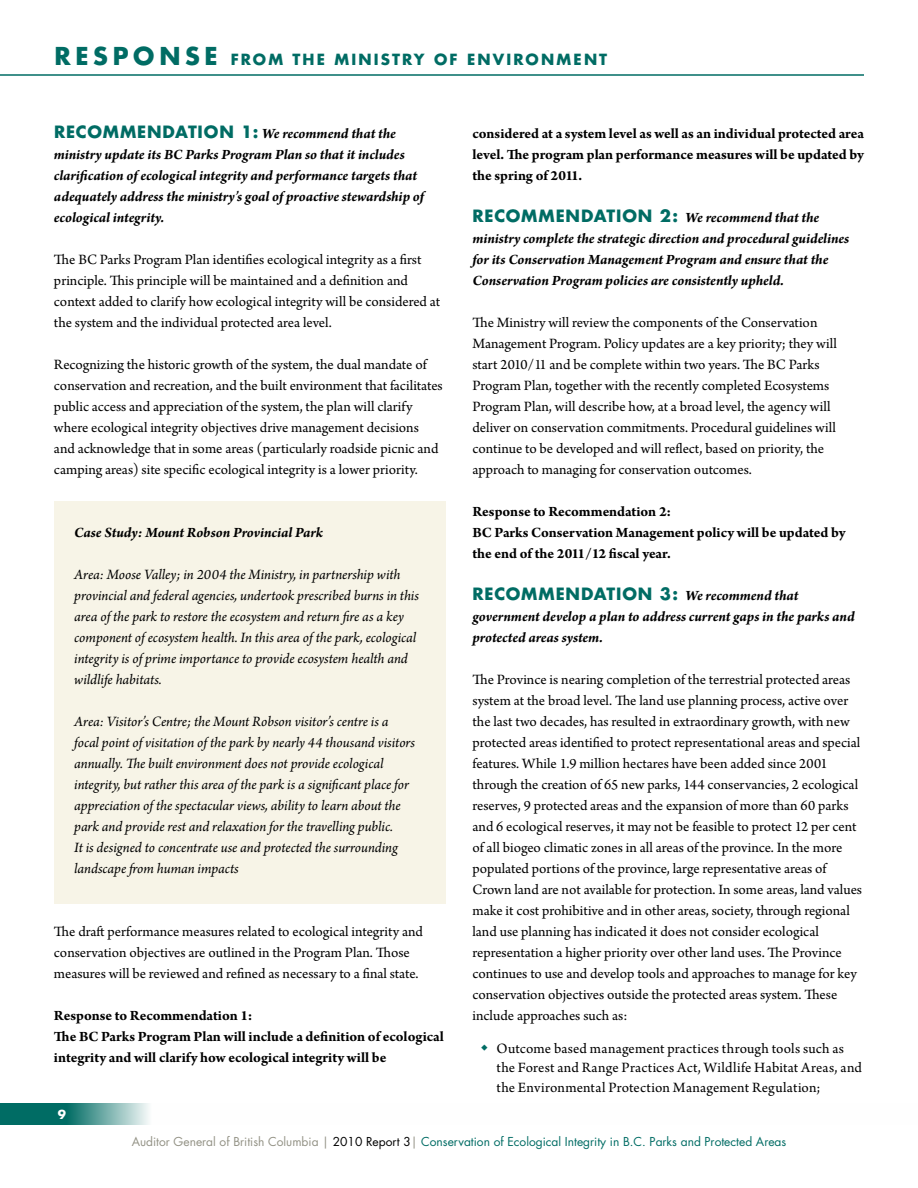
<style>
.page{position:relative;width:918px;height:1188px;background:#fff}
.page>*{position:absolute;margin:0;border:0;box-sizing:border-box;transform-origin:0 0}
.t1{font:700 24px "Futura";color:#006c64}
.t2{font:700 16.5px "Futura";color:#006c64}
.t3{font:15px/21px "Arno Pro";color:#000}
.t4{font:italic 15px/21px "Arno Pro";letter-spacing:-.005em;color:#000}
.t5{font:italic 700 15px/21px "Arno Pro";letter-spacing:-.005em;color:#000}
.t6{font:700 15px/21px "Arno Pro";letter-spacing:-.005em;color:#000}
.t7{font:700 15px "Futura";color:#006c64}
.t8{font:12px "Futura";color:#006c64}
.t9{font:700 12px "Futura";color:#fff}
.s1{font-family:"Futura";font-style:normal;font-size:16.5px;color:#006c64}
.s2{color:#939285}
.s3{color:#000}
</style>
<div class="page">
<svg style="left:0;top:1104px;width:149px;height:21px;background:#43928c"></svg>
<hr style="left:0;top:74px;width:864px;height:2px;background:#006c64">
<div style="left:54px;top:501px;width:392px;height:402px;background:#f7f4e7"></div>
<h1 class="t1" style="left:55px;top:40px;width:147px">RES PO NSE</h1>
<p class="t7" style="left:231px;top:49px;width:14px">FROM</p>
<p class="t7" style="left:292px;top:49px;width:12px">THE</p>
<p class="t7" style="left:334px;top:49px;width:58px">MINISTR</p>
<p class="t7" style="left:414px;top:49px;width:33px">Y OF</p>
<p class="t7" style="left:467px;top:49px;width:139px">ENVIRONME NT</p>
<p class="t5" style="left:54px;top:124px;width:372px;text-indent:93px"><span class="s1">NDAT IO N 1:</span> We recommend that the ministry update its BC Parks Program Plan so that it includes clarification of ecological integrity and performance targets that adequately address the ministry’s goal of proactive stewardship of ecological integrity.</p>
<p class="t3" style="left:54px;top:250px;width:388px">The BC Parks Program Plan identifies ecological integrity as a first principle. This principle will be maintained and a definition and context added to clarify how ecological integrity will be considered at the system and the individual protected area level.</p>
<p class="t3" style="left:54px;top:355px;width:390px">Recognizing the historic growth of the system, the dual mandate of conservation and recreation, and the built environment that facilitates public access and appreciation of the system, the plan will clarify where ecological integrity objectives drive management decisions and acknowledge that in some areas (particularly roadside picnic and camping areas) site specific ecological integrity is a lower priority.</p>
<p class="t2" style="left:54px;top:121px;width:27px">RECOMME</p>
<p class="t5" style="left:74px;top:523px;width:250px">Case Study: Mount Robson Provincial Park</p>
<p class="t4" style="left:74px;top:565px;width:346px">Area: Moose Valley; in 2004 the Ministry, in partnership with provincial and federal agencies, undertook prescribed burns in this area of the park to restore the ecosystem and return fire as a key component of ecosystem health. In this area of the park, ecological integrity is of prime importance to provide ecosystem health and wildlife habitats.</p>
<p class="t4" style="left:74px;top:712px;width:342px">Area: Visitor’s Centre; the Mount Robson visitor’s centre is a focal point of visitation of the park by nearly 44 thousand visitors annually. The built environment does not provide ecological integrity, but rather this area of the park is a significant place for appreciation of the spectacular views, ability to learn about the park and provide rest and relaxation for the travelling public.<br>It is designed to concentrate use and protected the surrounding landscape from human impacts</p>
<p class="t3" style="left:54px;top:922px;width:371px">The draft performance measures related to ecological integrity and conservation objectives are outlined in the Program Plan. Those measures will be reviewed and refined as necessary to a final state.</p>
<p class="t6" style="left:54px;top:1006px;width:391px">Response to Recommendation 1:<br>The BC Parks Program Plan will include a definition of ecological integrity and will clarify how ecological integrity will be</p>
<p class="t9" style="left:58px;top:1107px;width:10px">9</p>
<p class="t6" style="left:472px;top:124px;width:393px;text-align:justify">considered at a system level as well as an individual protected area level. The program plan performance measures will be updated by the spring of 2011.</p>
<p class="t2" style="left:472px;top:205px;width:27px">RECOMME</p>
<p class="t5" style="left:473px;top:208px;width:378px;text-indent:93px"><span class="s1">NDAT IO N 2:</span> We recommend that the ministry complete the strategic direction and procedural guidelines for its Conservation Management Program and ensure that the Conservation Program policies are consistently upheld.</p>
<p class="t3" style="left:473px;top:313px;width:366px">The Ministry will review the components of the Conservation Management Program. Policy updates are a key priority; they will start 2010/11 and be complete within two years. The BC Parks Program Plan, together with the recently completed Ecosystems Program Plan, will describe how, at a broad level, the agency will deliver on conservation commitments. Procedural guidelines will continue to be developed and will reflect, based on priority, the approach to managing for conservation outcomes.</p>
<p class="t6" style="left:473px;top:502px;width:375px">Response to Recommendation 2:<br>BC Parks Conservation Management policy will be updated by the end of the 2011/12 fiscal year.</p>
<p class="t2" style="left:472px;top:583px;width:27px">RECOMME</p>
<p class="t5" style="left:473px;top:586px;width:384px;text-indent:93px"><span class="s1">NDAT IO N 3:</span> We recommend that government develop a plan to address current gaps in the parks and protected areas system.</p>
<p class="t3" style="left:473px;top:670px;width:391px">The Province is nearing completion of the terrestrial protected areas system at the broad level. The land use planning process, active over the last two decades, has resulted in extraordinary growth, with new protected areas identified to protect representational areas and special features. While 1.9 million hectares have been added since 2001 through the creation of 65 new parks, 144 conservancies, 2 ecological reserves, 9 protected areas and the expansion of more than 60 parks and 6 ecological reserves, it may not be feasible to protect 12 per cent of all biogeo climatic zones in all areas of the province. In the more populated portions of the province, large representative areas of Crown land are not available for protection. In some areas, land values make it cost prohibitive and in other areas, society, through regional land use planning has indicated it does not consider ecological representation a higher priority over other land uses. The Province continues to use and develop tools and approaches to manage for key conservation objectives outside the protected areas system. These include approaches such as:</p>
<p class="t3" style="left:497px;top:1040px;width:367px;line-height:19.5px">Outcome based management practices through tools such as the Forest and Range Practices Act, Wildlife Habitat Areas, and the Environmental Protection Management Regulation;</p>
<p class="t8" style="left:132px;top:1134px;width:656px"><span class="s2">Auditor General of British Columbia |</span> <span class="s3">2010 Report 3</span><span class="s2">|</span> Conservation of Ecological Integrity in B.C. Parks and Protected Areas</p>
</div>
